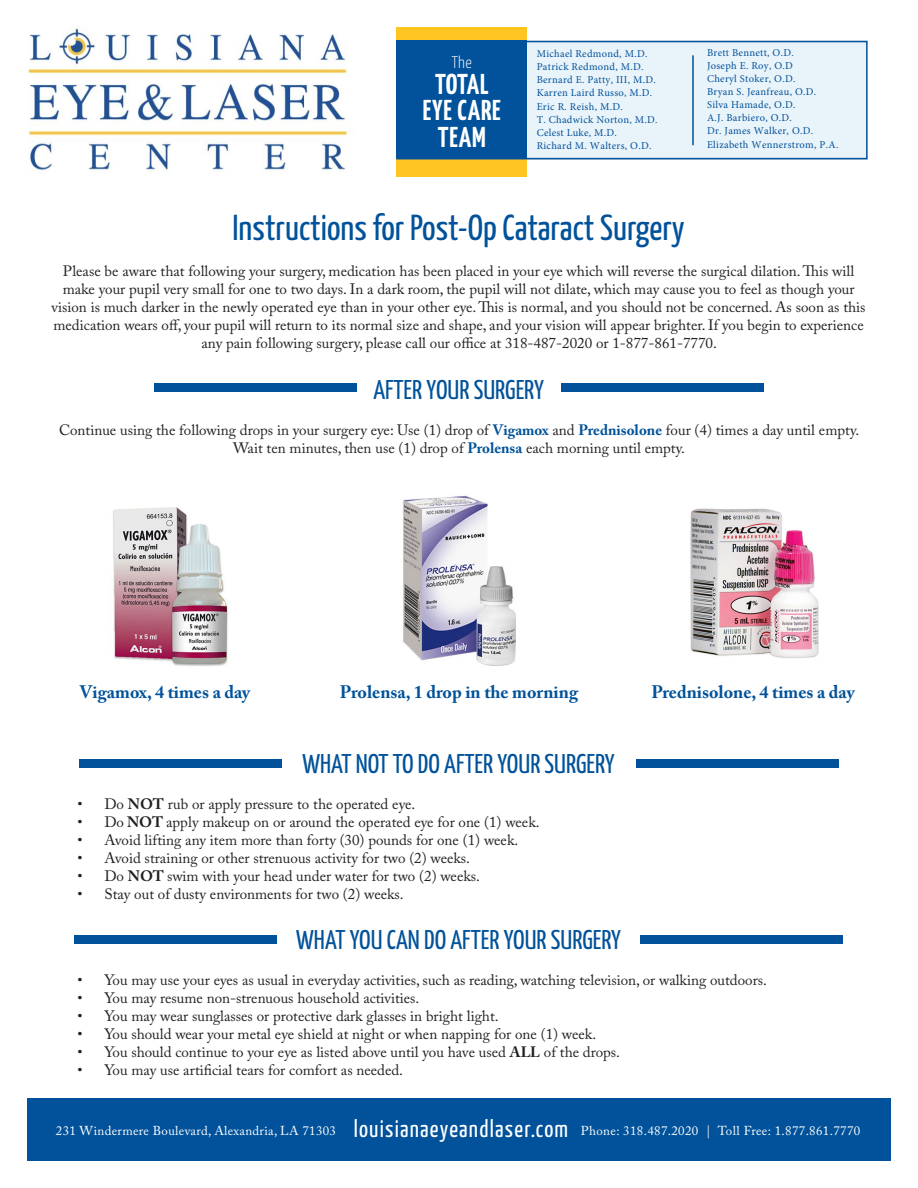
<style>
.page{position:relative;width:918px;height:1188px;background:#fff}
.page>*{position:absolute;margin:0;border:0;box-sizing:border-box;transform-origin:0 0}
.t1{font:36px "Yanone Kaffeesatz";color:#01529a}
.t2{font:700 28.65px/26.2px "Yanone Kaffeesatz";letter-spacing:.025em;color:#fff;text-align:center}
.t3{font:27px "Yanone Kaffeesatz";color:#01529a}
.t4{font:700 18px "Adobe Caslon Pro";color:#01529a}
.t5{font:300 16.65px "Yanone Kaffeesatz";color:#fff}
.t6{font:15px/18px "Adobe Caslon Pro";color:#231f20;text-align:center}
.t7{font:12.9px "Adobe Caslon Pro";letter-spacing:.025em;color:#fff}
.t8{font:10.5px/13.2px "Minion Pro";letter-spacing:.03em;color:#01529a}
.s1{font-weight:700;color:#01529a}
.s2{font-weight:700}
.s3{font-family:"Yanone Kaffeesatz";font-size:24px}
</style>
<div class="page">
<div style="left:27px;top:1098px;width:864px;height:63px;background:#01529a"></div>
<img style="left:690px;top:508px;width:129px;height:150px">
<div style="left:154px;top:384px;width:203px;height:8px;background:#01529a"></div>
<div style="left:79px;top:759px;width:202px;height:8px;background:#01529a"></div>
<div style="left:74px;top:935px;width:203px;height:9px;background:#01529a"></div>
<div style="left:562px;top:384px;width:202px;height:8px;background:#01529a"></div>
<div style="left:636px;top:759px;width:203px;height:8px;background:#01529a"></div>
<div style="left:641px;top:935px;width:202px;height:9px;background:#01529a"></div>
<img style="left:403px;top:495px;width:113px;height:171px">
<img style="left:113px;top:507px;width:115px;height:159px">
<img style="left:27px;top:27px;width:325px;height:146px">
<div style="left:522px;top:43px;width:345px;height:114px;background:#e9f3fa"></div>
<div style="left:397px;top:27px;width:130px;height:149px;background:#fec422"></div>
<div style="left:396px;top:41px;width:472px;height:118px;border:2px solid #01529a"></div>
<div style="left:397px;top:41px;width:130px;height:118px;background:#01529a"></div>
<hr style="left:692px;top:55px;width:2px;height:90px;background:#01529a">
<p class="t5" style="left:452px;top:50px;width:22px">The</p>
<h2 class="t2" style="left:423px;top:70px;width:80px">TOTAL<br>EYE CARE<br>TEAM</h2>
<p class="t8" style="left:537px;top:47px;width:122px">Michael Redmond, M.D.<br>Patrick Redmond, M.D.<br>Bernard E. Patty, III, M.D.<br>Karren Laird Russo, M.D.<br>Eric R. Reish, M.D.<br>T. Chadwick Norton, M.D.<br>Celest Luke, M.D.<br>Richard M. Walters, O.D.</p>
<p class="t8" style="left:707px;top:46px;width:133px">Brett Bennett, O.D.<br>Joseph E. Roy, O.D<br>Cheryl Stoker, O.D.<br>Bryan S. Jeanfreau, O.D.<br>Silva Hamade, O.D.<br>A.J. Barbiero, O.D.<br>Dr. James Walker, O.D.<br>Elizabeth Wennerstrom, P.A.</p>
<h1 class="t1" style="left:232px;top:202px;width:454px">Instructions for Post-Op Cataract Surgery</h1>
<p class="t6" style="left:52px;top:262px;width:815px">Please be aware that following your surgery, medication has been placed in your eye which will reverse the surgical dilation. This will make your pupil very small for one to two days. In a dark room, the pupil will not dilate, which may cause you to feel as though your vision is much darker in the newly operated eye than in your other eye. This is normal, and you should not be concerned. As soon as this medication wears off, your pupil will return to its normal size and shape, and your vision will appear brighter. If you begin to experience any pain following surgery, please call our office at 318-487-2020 or 1-877-861-7770.</p>
<h3 class="t3" style="left:373px;top:370px;width:172px">AFTER YOUR SURGERY</h3>
<p class="t6" style="left:59px;top:421px;width:802px">Continue using the following drops in your surgery eye: Use (1) drop of <span class="s1">Vigamox</span> and <span class="s1">Prednisolone</span> four (4) times a day until empty.<br>Wait ten minutes, then use (1) drop of <span class="s1">Prolensa</span> each morning until empty.</p>
<p class="t4" style="left:80px;top:681px;width:172px">Vigamox, 4 times a day</p>
<p class="t4" style="left:340px;top:681px;width:240px">Prolensa, 1 drop in the morning</p>
<p class="t4" style="left:651px;top:681px;width:205px">Prednisolone, 4 times a day</p>
<h3 class="t3" style="left:303px;top:745px;width:314px">WHAT NOT TO DO AFTER YOUR SURGERY</h3>
<p class="t6" style="left:77px;top:795px;width:339px">• Do <span class="s2">NOT</span> rub or apply pressure to the operated eye.</p>
<p class="t6" style="left:77px;top:813px;width:464px">• Do <span class="s2">NOT</span> apply makeup on or around the operated eye for one (1) week.</p>
<p class="t6" style="left:77px;top:831px;width:442px">• Avoid lifting any item more than forty (30) pounds for one (1) week.</p>
<p class="t6" style="left:77px;top:849px;width:394px">• Avoid straining or other strenuous activity for two (2) weeks.</p>
<p class="t6" style="left:77px;top:867px;width:404px">• Do <span class="s2">NOT</span> swim with your head under water for two (2) weeks.</p>
<p class="t6" style="left:77px;top:885px;width:328px">• Stay out of dusty environments for two (2) weeks.</p>
<h3 class="t3" style="left:296px;top:921px;width:326px">WHAT YOU CAN DO AFTER YOUR SURGERY</h3>
<p class="t6" style="left:77px;top:971px;width:691px">• You may use your eyes as usual in everyday activities, such as reading, watching television, or walking outdoors.</p>
<p class="t6" style="left:77px;top:989px;width:344px">• You may resume non-strenuous household activities.</p>
<p class="t6" style="left:77px;top:1007px;width:423px">• You may wear sunglasses or protective dark glasses in bright light.</p>
<p class="t6" style="left:77px;top:1025px;width:520px">• You should wear your metal eye shield at night or when napping for one (1) week.</p>
<p class="t6" style="left:77px;top:1043px;width:544px">• You should continue to your eye as listed above until you have used <span class="s2">ALL</span> of the drops.</p>
<p class="t6" style="left:77px;top:1061px;width:327px">• You may use artificial tears for comfort as needed.</p>
<p class="t7" style="left:56px;top:1123px;width:806px">231 Windermere Boulevard, Alexandria, LA 71303 <span class="s3">louisianaeyeandlaser.com</span> Phone: 318.487.2020 | Toll Free: 1.877.861.7770</p>
</div>
